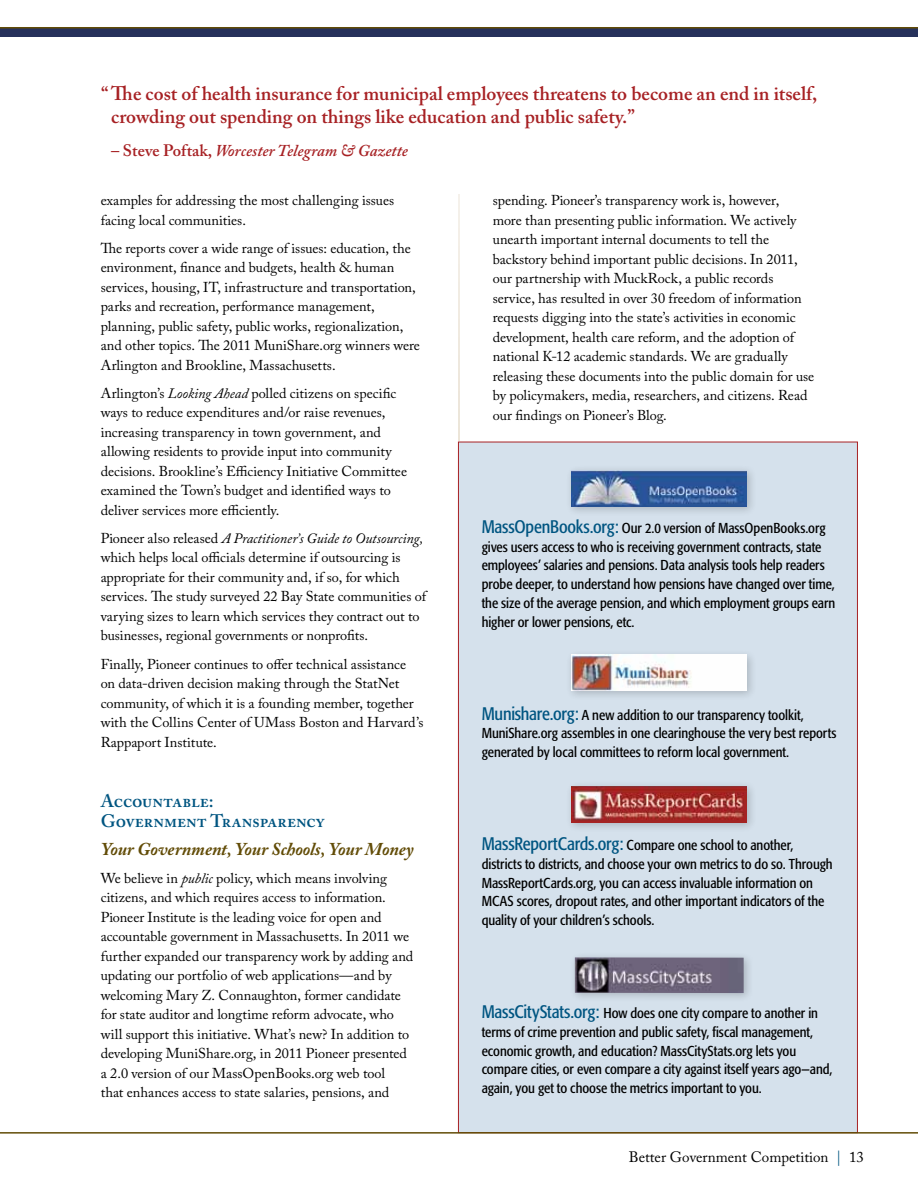
<style>
.page{position:relative;width:918px;height:1188px;background:#fff}
.page>*{position:absolute;margin:0;border:0;box-sizing:border-box;transform-origin:0 0}
.t1{font:600 19.5px/23.4px "Adobe Caslon Pro";color:#a72124}
.t2{font:italic 700 18px "Adobe Caslon Pro";letter-spacing:-.015em;color:#624c07}
.t3{font:600 18px/19.5px "Adobe Caslon Pro";letter-spacing:-.005em;color:#005581}
.t4{font:italic 600 16.5px "Adobe Caslon Pro";color:#a72124}
.t5{font:15px "Adobe Caslon Pro";color:#000}
.t6{font:14.25px/19.5px "Adobe Caslon Pro";color:#000}
.t7{font:condensed 14.25px/18.8px "Formata";letter-spacing:-.005em;color:#000}
.s1{font-style:normal}
.s2{font-style:italic}
.s3{font-size:18px;color:#005581}
.s4{color:#005581}
</style>
<div class="page">
<div style="left:0;top:27px;width:918px;height:10px;background:#26315b"></div>
<hr style="left:458px;top:195px;width:2px;height:245px;background:#f0eae0">
<div style="left:458px;top:442px;width:400px;height:691px;background:#d5e1ec;border:1px solid #a72124"></div>
<div style="left:566px;top:781px;width:191px;height:52px;background:#000;opacity:.2"></div>
<img style="left:572px;top:787px;width:175px;height:35px">
<div style="left:569px;top:951px;width:185px;height:52px;background:#000;opacity:.2"></div>
<img style="left:575px;top:957px;width:169px;height:36px">
<div style="left:566px;top:649px;width:191px;height:52px;background:#000;opacity:.2"></div>
<img style="left:572px;top:655px;width:175px;height:35px">
<div style="left:566px;top:465px;width:191px;height:52px;background:#000;opacity:.2"></div>
<img style="left:572px;top:471px;width:175px;height:35px">
<svg style="left:99px;top:28px;width:720px;height:186px"></svg>
<hr style="left:0;top:27px;width:918px;height:1px;background:#624c07">
<hr style="left:0;top:1132px;width:918px;height:2px;background:#624c07">
<h1 class="t1" style="left:111px;top:81px;width:707px;text-indent:-10px">“ The cost of health insurance for municipal employees threatens to become an end in itself, crowding out spending on things like education and public safety.”</h1>
<p class="t4" style="left:111px;top:141px;width:298px"><span class="s1">– Steve Poftak,</span> Worcester Telegram &amp; Gazette</p>
<p class="t6" style="left:101px;top:190px;width:295px">examples for addressing the most challenging issues facing local communities.</p>
<p class="t6" style="left:101px;top:238px;width:321px">The reports cover a wide range of issues: education, the environment, finance and budgets, health &amp; human services, housing, IT, infrastructure and transportation, parks and recreation, performance management, planning, public safety, public works, regionalization, and other topics. The 2011 MuniShare.org winners were Arlington and Brookline, Massachusetts.</p>
<p class="t6" style="left:101px;top:383px;width:308px">Arlington’s <span class="s2">Looking Ahead</span> polled citizens on specific ways to reduce expenditures and/or raise revenues, increasing transparency in town government, and allowing residents to provide input into community decisions. Brookline’s Efficiency Initiative Committee examined the Town’s budget and identified ways to deliver services more efficiently.</p>
<p class="t6" style="left:101px;top:528px;width:329px">Pioneer also released <span class="s2">A Practitioner’s Guide to Outsourcing, </span>which helps local officials determine if outsourcing is appropriate for their community and, if so, for which services. The study surveyed 22 Bay State communities of varying sizes to learn which services they contract out to businesses, regional governments or nonprofits.</p>
<p class="t6" style="left:101px;top:654px;width:324px">Finally, Pioneer continues to offer technical assistance on data-driven decision making through the StatNet community, of which it is a founding member, together with the Collins Center of UMass Boston and Harvard’s Rappaport Institute.</p>
<p class="t3" style="left:101px;top:791px;width:226px">Accountable:<br>Government Transparency</p>
<p class="t2" style="left:101px;top:838px;width:315px">Your Government, Your Schools, Your Money</p>
<p class="t6" style="left:101px;top:868px;width:314px">We believe in <span class="s2">public</span> policy, which means involving citizens, and which requires access to information.<br>Pioneer Institute is the leading voice for open and accountable government in Massachusetts. In 2011 we further expanded our transparency work by adding and updating our portfolio of web applications—and by welcoming Mary Z. Connaughton, former candidate for state auditor and longtime reform advocate, who will support this initiative. What’s new? In addition to developing MuniShare.org, in 2011 Pioneer presented a 2.0 version of our MassOpenBooks.org web tool<br>that enhances access to state salaries, pensions, and</p>
<p class="t6" style="left:493px;top:191px;width:323px">spending. Pioneer’s transparency work is, however,<br>more than presenting public information. We actively unearth important internal documents to tell the backstory behind important public decisions. In 2011, our partnership with MuckRock, a public records service, has resulted in over 30 freedom of information requests digging into the state’s activities in economic development, health care reform, and the adoption of national K-12 academic standards. We are gradually releasing these documents into the public domain for use by policymakers, media, researchers, and citizens. Read our findings on Pioneer’s Blog.</p>
<p class="t7" style="left:482px;top:519px;width:355px"><span class="s3">MassOpenBooks.org:</span> Our 2.0 version of MassOpenBooks.org gives users access to who is receiving government contracts, state employees’ salaries and pensions. Data analysis tools help readers probe deeper, to understand how pensions have changed over time, the size of the average pension, and which employment groups earn higher or lower pensions, etc.</p>
<p class="t7" style="left:482px;top:705px;width:356px"><span class="s3">Munishare.org:</span> A new addition to our transparency toolkit,<br>MuniShare.org assembles in one clearinghouse the very best reports generated by local committees to reform local government.</p>
<p class="t7" style="left:482px;top:836px;width:353px"><span class="s3">MassReportCards.org:</span> Compare one school to another, districts to districts, and choose your own metrics to do so. Through MassReportCards.org, you can access invaluable information on MCAS scores, dropout rates, and other important indicators of the quality of your children’s schools.</p>
<p class="t7" style="left:482px;top:1004px;width:352px"><span class="s3">MassCityStats.org:</span> How does one city compare to another in terms of crime prevention and public safety, fiscal management, economic growth, and education? MassCityStats.org lets you compare cities, or even compare a city against itself years ago—and, again, you get to choose the metrics important to you.</p>
<p class="t5" style="left:629px;top:1148px;width:237px">Better Government Competition <span class="s4">|</span> 13</p>
</div>
